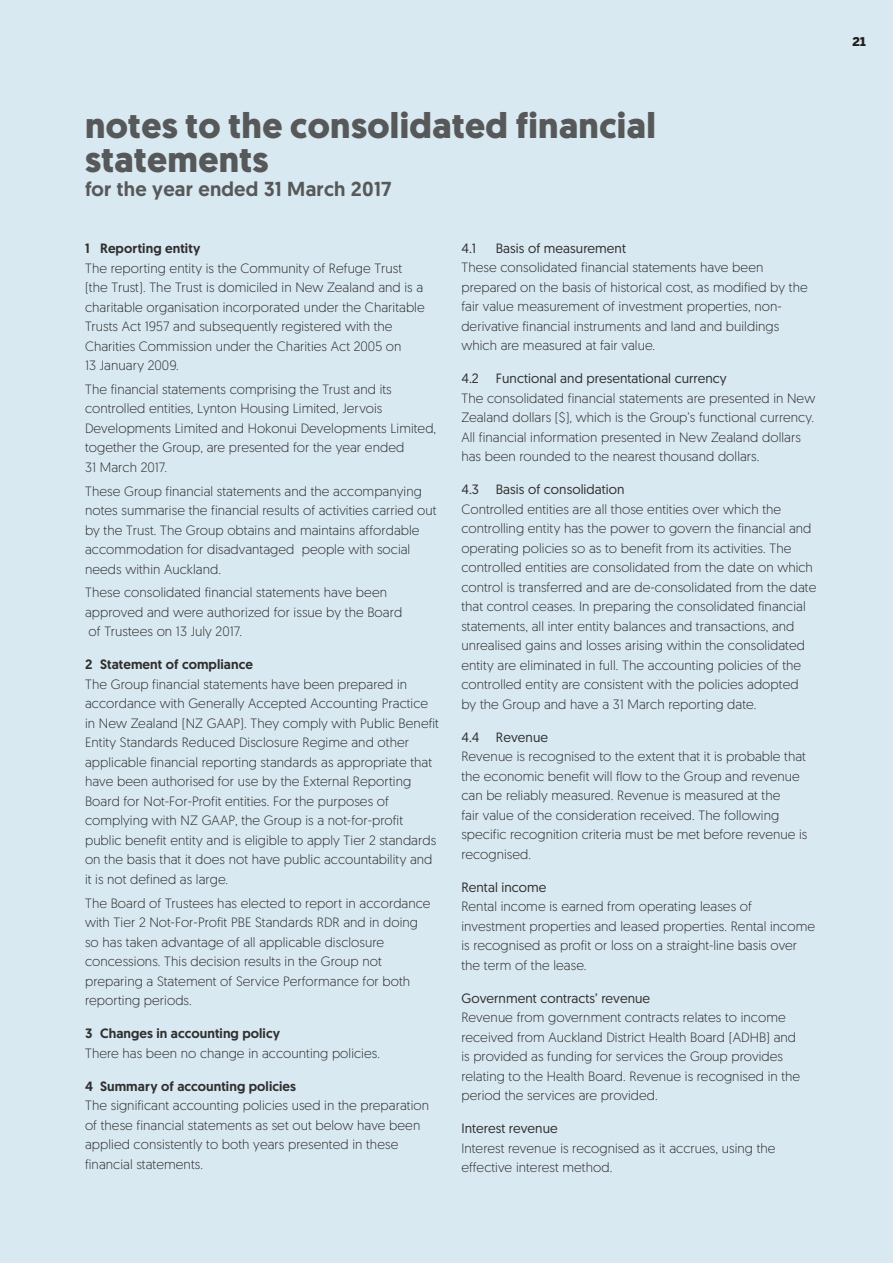
<style>
.page{position:relative;width:893px;height:1263px;background:#d8e9f1}
.page>*{position:absolute;margin:0;border:0;box-sizing:border-box;transform-origin:0 0}
.t1{font:700 36px/34.5px "Geomanist";letter-spacing:.01em;color:#57585a}
.t2{font:500 20.25px "Geomanist";letter-spacing:.01em;color:#57585a}
.t3{font:300 13.5px/19.5px "Geomanist";letter-spacing:.005em;color:#312f30}
.t4{font:13.5px "Geomanist";letter-spacing:.005em;color:#312f30}
.t5{font:500 13.5px "Geomanist";letter-spacing:.005em;color:#312f30}
.t6{font:900 12px "Benton Sans";color:#231f20}
</style>
<div class="page">
<h1 class="t1" style="left:85px;top:108px;width:572px">notes to the consolidated financial statements</h1>
<h2 class="t2" style="left:85px;top:176px;width:308px">for the year ended 31 March 2017</h2>
<p class="t5" style="left:85px;top:239px;width:117px">1 Reporting entity</p>
<p class="t3" style="left:85px;top:258px;width:341px">The reporting entity is the Community of Refuge Trust (the Trust). The Trust is domiciled in New Zealand and is a charitable organisation incorporated under the Charitable Trusts Act 1957 and subsequently registered with the Charities Commission under the Charities Act 2005 on<br>13 January 2009.</p>
<p class="t3" style="left:85px;top:379px;width:353px">The financial statements comprising the Trust and its controlled entities, Lynton Housing Limited, Jervois Developments Limited and Hokonui Developments Limited, together the Group, are presented for the year ended<br>31 March 2017.</p>
<p class="t3" style="left:85px;top:481px;width:353px">These Group financial statements and the accompanying notes summarise the financial results of activities carried out by the Trust. The Group obtains and maintains affordable accommodation for disadvantaged people with social needs within Auckland.</p>
<p class="t3" style="left:85px;top:582px;width:319px">These consolidated financial statements have been approved and were authorized for issue by the Board of Trustees on 13 July 2017.</p>
<p class="t5" style="left:85px;top:656px;width:169px">2 Statement of compliance</p>
<p class="t3" style="left:85px;top:674px;width:355px">The Group financial statements have been prepared in accordance with Generally Accepted Accounting Practice in New Zealand (NZ GAAP). They comply with Public Benefit Entity Standards Reduced Disclosure Regime and other applicable financial reporting standards as appropriate that have been authorised for use by the External Reporting Board for Not-For-Profit entities. For the purposes of complying with NZ GAAP, the Group is a not-for-profit public benefit entity and is eligible to apply Tier 2 standards on the basis that it does not have public accountability and it is not defined as large.</p>
<p class="t3" style="left:85px;top:892px;width:347px">The Board of Trustees has elected to report in accordance with Tier 2 Not-For-Profit PBE Standards RDR and in doing so has taken advantage of all applicable disclosure concessions. This decision results in the Group not preparing a Statement of Service Performance for both reporting periods.</p>
<p class="t5" style="left:85px;top:1024px;width:196px">3 Changes in accounting policy</p>
<p class="t3" style="left:85px;top:1042px;width:296px">There has been no change in accounting policies.</p>
<p class="t5" style="left:85px;top:1077px;width:212px">4 Summary of accounting policies</p>
<p class="t3" style="left:85px;top:1095px;width:346px">The significant accounting policies used in the preparation of these financial statements as set out below have been applied consistently to both years presented in these financial statements.</p>
<p class="t4" style="left:461px;top:239px;width:16px">4.1</p>
<p class="t4" style="left:496px;top:239px;width:132px">Basis of measurement</p>
<p class="t3" style="left:461px;top:257px;width:348px">These consolidated financial statements have been prepared on the basis of historical cost, as modified by the fair value measurement of investment properties, non&shy;derivative financial instruments and land and buildings which are measured at fair value.</p>
<p class="t4" style="left:461px;top:370px;width:19px">4.2</p>
<p class="t4" style="left:496px;top:370px;width:232px">Functional and presentational currency</p>
<p class="t3" style="left:461px;top:388px;width:355px">The consolidated financial statements are presented in New Zealand dollars ($), which is the Group’s functional currency.<br>All financial information presented in New Zealand dollars has been rounded to the nearest thousand dollars.</p>
<p class="t4" style="left:461px;top:481px;width:165px">4.3 Basis of consolidation</p>
<p class="t3" style="left:461px;top:499px;width:356px">Controlled entities are all those entities over which the controlling entity has the power to govern the financial and operating policies so as to benefit from its activities. The controlled entities are consolidated from the date on which control is transferred and are de-consolidated from the date that control ceases. In preparing the consolidated financial statements, all inter entity balances and transactions, and unrealised gains and losses arising within the consolidated entity are eliminated in full. The accounting policies of the controlled entity are consistent with the policies adopted by the Group and have a 31 March reporting date.</p>
<p class="t4" style="left:461px;top:728px;width:88px">4.4 Revenue</p>
<p class="t3" style="left:461px;top:746px;width:348px">Revenue is recognised to the extent that it is probable that the economic benefit will flow to the Group and revenue can be reliably measured. Revenue is measured at the<br>fair value of the consideration received. The following specific recognition criteria must be met before revenue is recognised.</p>
<p class="t4" style="left:461px;top:878px;width:87px">Rental income</p>
<p class="t3" style="left:461px;top:896px;width:355px">Rental income is earned from operating leases of investment properties and leased properties. Rental income is recognised as profit or loss on a straight-line basis over the term of the lease.</p>
<p class="t4" style="left:461px;top:989px;width:190px">Government contracts’ revenue</p>
<p class="t3" style="left:461px;top:1007px;width:340px">Revenue from government contracts relates to income received from Auckland District Health Board (ADHB) and is provided as funding for services the Group provides relating to the Health Board. Revenue is recognised in the period the services are provided.</p>
<p class="t4" style="left:461px;top:1120px;width:98px">Interest revenue</p>
<p class="t3" style="left:461px;top:1138px;width:316px">Interest revenue is recognised as it accrues, using the effective interest method.</p>
<p class="t6" style="left:853px;top:34px;width:15px">21</p>
</div>
